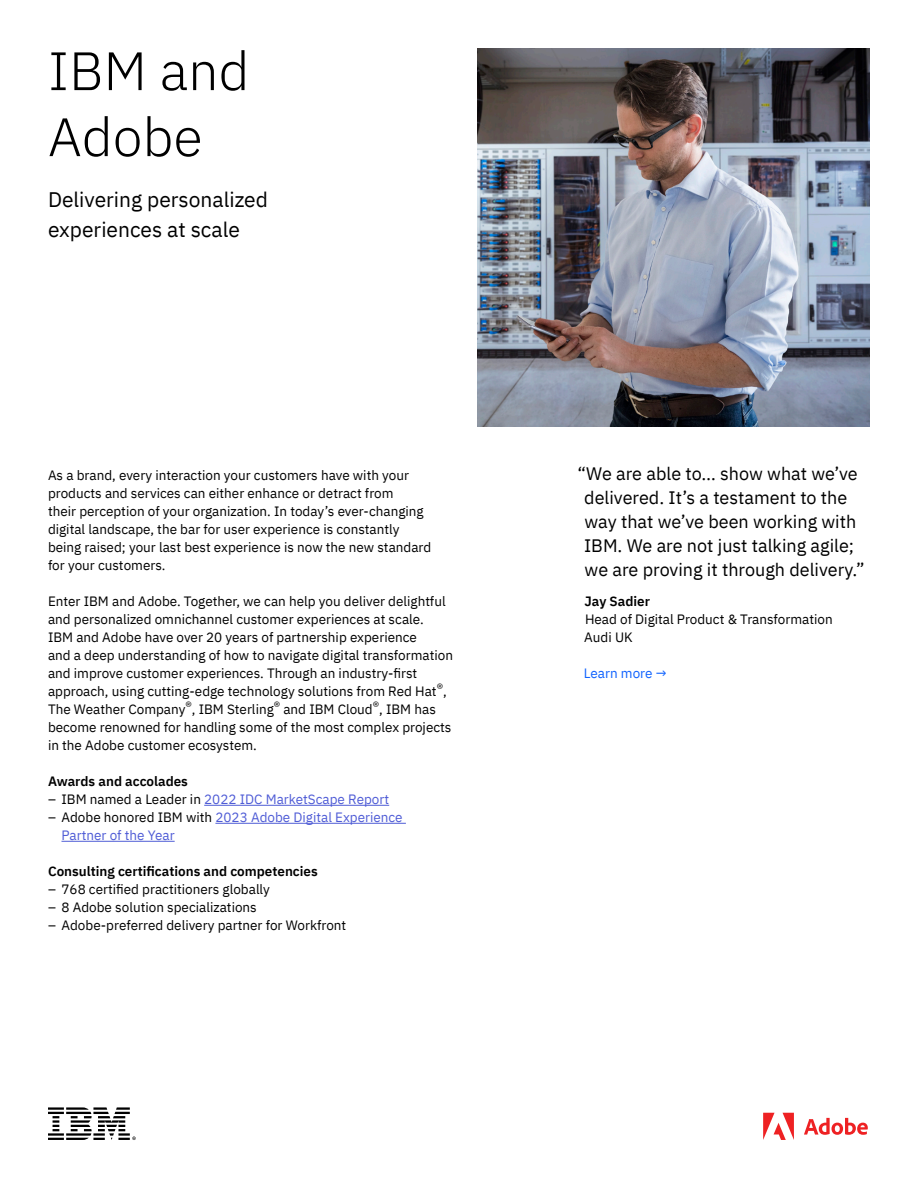
<style>
.page{position:relative;width:918px;height:1188px;background:#fff}
.page>*{position:absolute;margin:0;border:0;box-sizing:border-box;transform-origin:0 0}
.Title_36_44{font:300 54px/66px "IBM Plex Sans";color:#000}
.Subtitle{font:21px/30px "IBM Plex Sans";color:#000}
.Quote_standalone_12{font:18px/24px "IBM Plex Sans";color:#000;text-align:center}
.Body_text{font:13.5px/18px "IBM Plex Sans";color:#000}
.List_bulleted_1{font:13.5px "IBM Plex Sans";color:#000}
.List_bulleted_1__las{font:13.5px/18px "IBM Plex Sans";color:#4f5cd6}
.Subheading{font:600 13.5px "IBM Plex Sans";color:#000}
.List_bulleted_1-2{font:13.5px "IBM Plex Sans";color:#4f5cd6}
.Quote_standalone_-_j{font:13.5px/18px "IBM Plex Sans";color:#000}
.Link_CTA{font:13.5px "IBM Plex Sans";color:#0f62fe}
.Quote_standalone_-_n{font:600 13.5px "IBM Plex Sans";color:#000}
.s1{color:#000}
</style>
<div class="page">
<svg style="left:48px;top:1107px;width:88px;height:33px"></svg>
<svg style="left:804px;top:1118px;width:64px;height:17px"></svg>
<svg style="left:763px;top:1113px;width:31px;height:27px"></svg>
<img style="left:477px;top:48px;width:393px;height:378px">
<hr style="left:204px;top:805px;width:185px;height:1px;background:#4f5cd6">
<hr style="left:215px;top:823px;width:191px;height:1px;background:#4f5cd6">
<hr style="left:62px;top:841px;width:113px;height:1px;background:#4f5cd6">
<h1 class="Title_36_44" style="left:48px;top:33px;width:203px">IBM and<br>Adobe</h1>
<h2 class="Subtitle" style="left:48px;top:183px;width:221px">Delivering personalized experiences at scale</h2>
<p class="Body_text" style="left:48px;top:465px;width:385px">As a brand, every interaction your customers have with your products and services can either enhance or detract from<br>their perception of your organization. In today’s ever-changing digital landscape, the bar for user experience is constantly being raised; your last best experience is now the new standard for your customers.</p>
<p class="Body_text" style="left:48px;top:591px;width:407px">Enter IBM and Adobe. Together, we can help you deliver delightful and personalized omnichannel customer experiences at scale.<br>IBM and Adobe have over 20 years of partnership experience<br>and a deep understanding of how to navigate digital transformation and improve customer experiences. Through an industry-first approach, using cutting-edge technology solutions from Red Hat®, The Weather Company®, IBM Sterling® and IBM Cloud®, IBM has become renowned for handling some of the most complex projects in the Adobe customer ecosystem.</p>
<h4 class="Subheading" style="left:48px;top:771px;width:142px">Awards and accolades</h4>
<p class="List_bulleted_1-2" style="left:48px;top:789px;width:343px"><span class="s1">– IBM named a Leader in</span> 2022 IDC MarketScape Report</p>
<p class="List_bulleted_1__las" style="left:62px;top:807px;width:343px;text-indent:-14px"><span class="s1">– Adobe honored IBM with</span> 2023 Adobe Digital Experience<br>Partner of the Year</p>
<h4 class="Subheading" style="left:48px;top:861px;width:271px">Consulting certifications and competencies</h4>
<p class="List_bulleted_1" style="left:48px;top:879px;width:223px">– 768 certified practitioners globally</p>
<p class="List_bulleted_1" style="left:48px;top:897px;width:210px">– 8 Adobe solution specializations</p>
<p class="List_bulleted_1" style="left:48px;top:915px;width:300px">– Adobe-preferred delivery partner for Workfront</p>
<p class="Quote_standalone_12" style="left:577px;top:460px;width:289px">“We are able to… show what we’ve delivered. It’s a testament to the way that we’ve been working with IBM. We are not just talking agile; we are proving it through delivery.”</p>
<p class="Quote_standalone_-_n" style="left:585px;top:591px;width:67px">Jay Sadier</p>
<p class="Quote_standalone_-_j" style="left:584px;top:609px;width:250px">Head of Digital Product &amp; Transformation<br>Audi UK</p>
<p class="Link_CTA" style="left:584px;top:663px;width:84px">Learn more →</p>
</div>
